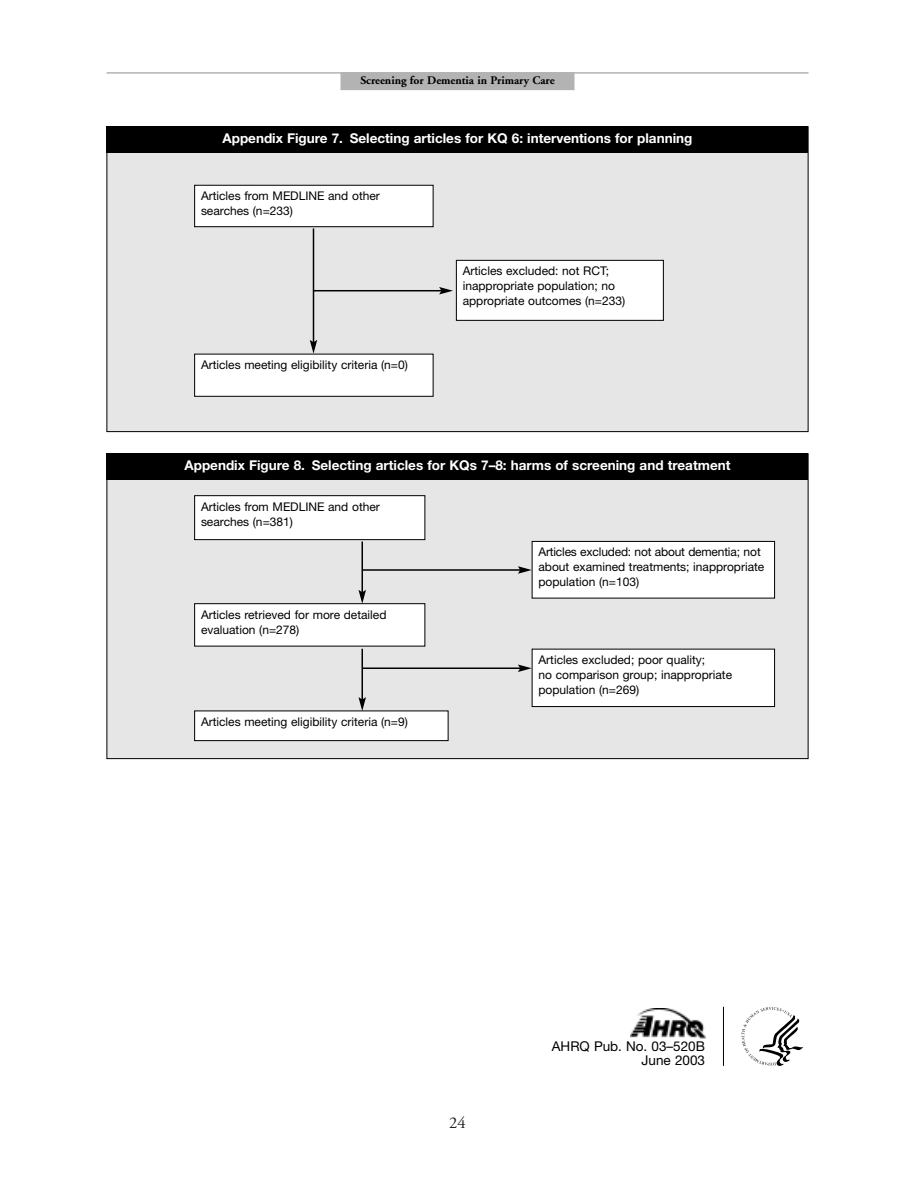
<style>
.page{position:relative;width:918px;height:1188px;background:#fff}
.page>*{position:absolute;margin:0;border:0;box-sizing:border-box;transform-origin:0 0}
.t1{font:16.5px "Adobe Garamond";color:#231f1f}
.t2{font:700 13.5px "Helvetica Neue";color:#fff}
.t3{font:13.5px/14.2px "Helvetica Neue";color:#000;text-align:right}
.t4{font:12px/15px "Helvetica Neue";color:#000}
.t5{font:700 11.7px "Adobe Garamond";color:#000}
</style>
<div class="page">
<hr style="left:106px;top:72px;width:702px;height:2px;background:#b3b3b3">
<div style="left:340px;top:72px;width:234px;height:18px;background:#b3b3b3"></div>
<img style="left:630px;top:1008px;width:75px;height:30px">
<svg style="left:742px;top:1007px;width:62px;height:59px"></svg>
<hr style="left:723px;top:1007px;width:1px;height:59px;background:#000">
<div style="left:107px;top:127px;width:701px;height:304px;background:#e6e6e6"></div>
<div style="left:106px;top:126px;width:702px;height:27px;background:#000"></div>
<div style="left:107px;top:454px;width:701px;height:304px;background:#e6e6e6"></div>
<div style="left:106px;top:453px;width:702px;height:27px;background:#000"></div>
<div style="left:195px;top:186px;width:238px;height:40px;background:#fff"></div>
<div style="left:194px;top:185px;width:240px;height:42px;border:1px solid #000"></div>
<div style="left:195px;top:354px;width:238px;height:42px;background:#fff"></div>
<div style="left:194px;top:354px;width:240px;height:43px;border:1px solid #000"></div>
<div style="left:457px;top:261px;width:206px;height:59px;background:#fff"></div>
<div style="left:456px;top:260px;width:208px;height:61px;border:1px solid #000"></div>
<hr style="left:313px;top:228px;width:1px;height:114px;background:#000">
<svg style="left:310px;top:340px;width:7px;height:14px"></svg>
<hr style="left:314px;top:290px;width:128px;height:1px;background:#000">
<svg style="left:439px;top:287px;width:14px;height:7px"></svg>
<div style="left:195px;top:496px;width:229px;height:43px;background:#fff"></div>
<div style="left:194px;top:495px;width:231px;height:45px;border:1px solid #000"></div>
<div style="left:532px;top:542px;width:242px;height:56px;background:#fff"></div>
<div style="left:532px;top:541px;width:243px;height:57px;border:1px solid #000"></div>
<div style="left:532px;top:650px;width:242px;height:56px;background:#fff"></div>
<div style="left:532px;top:649px;width:243px;height:58px;border:1px solid #000"></div>
<div style="left:195px;top:604px;width:229px;height:42px;background:#fff"></div>
<div style="left:194px;top:603px;width:231px;height:43px;border:1px solid #000"></div>
<div style="left:195px;top:711px;width:253px;height:29px;background:#fff"></div>
<div style="left:194px;top:711px;width:254px;height:30px;border:1px solid #000"></div>
<hr style="left:362px;top:542px;width:1px;height:51px;background:#000">
<svg style="left:359px;top:590px;width:7px;height:14px"></svg>
<hr style="left:362px;top:649px;width:1px;height:51px;background:#000">
<svg style="left:359px;top:697px;width:7px;height:14px"></svg>
<hr style="left:362px;top:569px;width:158px;height:2px;background:#000">
<svg style="left:518px;top:566px;width:14px;height:8px"></svg>
<hr style="left:362px;top:668px;width:158px;height:1px;background:#000">
<svg style="left:518px;top:664px;width:14px;height:8px"></svg>
<p class="t5" style="left:360px;top:76px;width:196px">Screening for Dementia in Primary Care</p>
<p class="t2" style="left:223px;top:133px;width:471px">Appendix Figure 7. Selecting articles for KQ 6: interventions for planning</p>
<p class="t4" style="left:201px;top:190px;width:180px">Articles from MEDLINE and other searches (n=233)</p>
<p class="t4" style="left:201px;top:358px;width:208px">Articles meeting eligibility criteria (n=0)</p>
<p class="t4" style="left:463px;top:265px;width:164px">Articles excluded: not RCT; inappropriate population; no appropriate outcomes (n=233)</p>
<p class="t2" style="left:185px;top:460px;width:547px">Appendix Figure 8. Selecting articles for KQs 7–8: harms of screening and treatment</p>
<p class="t4" style="left:201px;top:500px;width:180px">Articles from MEDLINE and other searches (n=381)</p>
<p class="t4" style="left:201px;top:608px;width:187px">Articles retrieved for more detailed evaluation (n=278)</p>
<p class="t4" style="left:201px;top:715px;width:208px">Articles meeting eligibility criteria (n=9)</p>
<p class="t4" style="left:538px;top:546px;width:227px">Articles excluded: not about dementia; not about examined treatments; inappropriate population (n=103)</p>
<p class="t4" style="left:538px;top:653px;width:195px">Articles excluded; poor quality;<br>no comparison group; inappropriate population (n=269)</p>
<h1 class="t1" style="left:449px;top:1116px;width:18px">24</h1>
<p class="t3" style="left:552px;top:1041px;width:155px">AHRQ Pub. No. 03–520B<br>June 2003</p>
</div>
